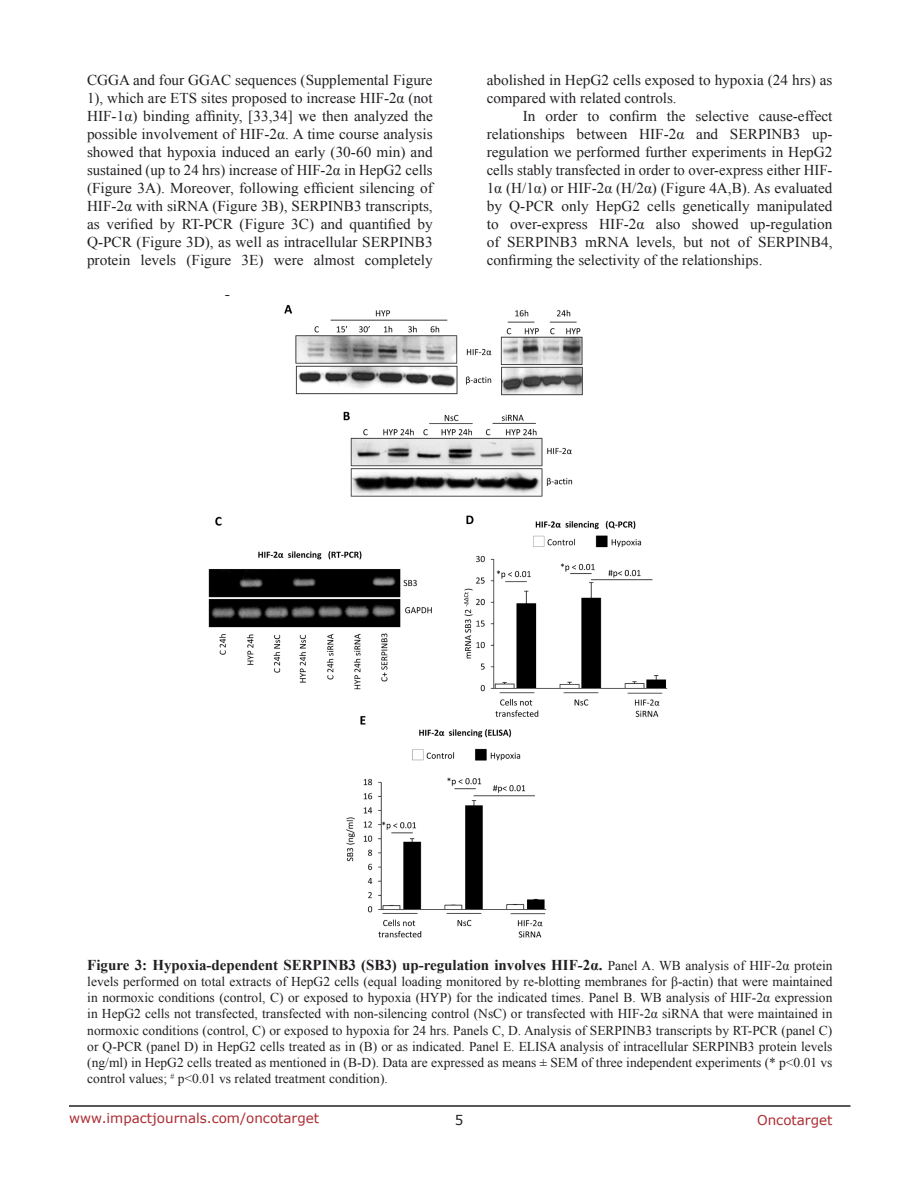
<style>
.page{position:relative;width:918px;height:1188px;background:#fff}
.page>*{position:absolute;margin:0;border:0;box-sizing:border-box;transform-origin:0 0}
.BodyText{font:15px/18px "Times New Roman";color:#221f22;text-align:justify}
.FigureText{font:700 15px "Times New Roman";color:#221f22}
.FigureText-2{font:13.5px/16.2px "Times New Roman";color:#221f22;text-align:justify}
.t1{font:13.5px "Verdana";color:#ac2b31}
.t2{font:13.5px "Verdana";color:#221f22}
.s1{font-weight:400;font-size:13.5px}
</style>
<div class="page">
<hr style="left:69px;top:1105px;width:781px;height:2px;background:#231f20">
<img style="left:208px;top:295px;width:460px;height:643px">
<p class="BodyText" style="left:87px;top:71px;width:347px">CGGA and four GGAC sequences (Supplemental Figure 1), which are ETS sites proposed to increase HIF-2α (not HIF-1α) binding affinity, [33,34] we then analyzed the possible involvement of HIF-2α. A time course analysis showed that hypoxia induced an early (30-60 min) and sustained (up to 24 hrs) increase of HIF-2α in HepG2 cells (Figure 3A). Moreover, following efficient silencing of HIF-2α with siRNA (Figure 3B), SERPINB3 transcripts, as verified by RT-PCR (Figure 3C) and quantified by Q-PCR (Figure 3D), as well as intracellular SERPINB3 protein levels (Figure 3E) were almost completely</p>
<p class="BodyText" style="left:487px;top:71px;width:347px">abolished in HepG2 cells exposed to hypoxia (24 hrs) as compared with related controls.</p>
<p class="BodyText" style="left:487px;top:107px;width:347px;text-indent:36px">In order to confirm the selective cause-effect relationships between HIF-2α and SERPINB3 up&shy;regulation we performed further experiments in HepG2 cells stably transfected in order to over-express either HIF-1α (H/1α) or HIF-2α (H/2α) (Figure 4A,B). As evaluated by Q-PCR only HepG2 cells genetically manipulated to over-express HIF-2α also showed up-regulation of SERPINB3 mRNA levels, but not of SERPINB4, confirming the selectivity of the relationships.</p>
<p class="FigureText" style="left:87px;top:954px;width:747px">Figure 3: Hypoxia-dependent SERPINB3 (SB3) up-regulation involves HIF-2α. <span class="s1">Panel A. WB analysis of HIF-2α protein</span></p>
<p class="FigureText-2" style="left:87px;top:973px;width:747px">levels performed on total extracts of HepG2 cells (equal loading monitored by re-blotting membranes for β-actin) that were maintained in normoxic conditions (control, C) or exposed to hypoxia (HYP) for the indicated times. Panel B. WB analysis of HIF-2α expression in HepG2 cells not transfected, transfected with non-silencing control (NsC) or transfected with HIF-2α siRNA that were maintained in normoxic conditions (control, C) or exposed to hypoxia for 24 hrs. Panels C, D. Analysis of SERPINB3 transcripts by RT-PCR (panel C) or Q-PCR (panel D) in HepG2 cells treated as in (B) or as indicated. Panel E. ELISA analysis of intracellular SERPINB3 protein levels (ng/ml) in HepG2 cells treated as mentioned in (B-D). Data are expressed as means ± SEM of three independent experiments (* p&lt;0.01 vs control values; <sup>#</sup> p&lt;0.01 vs related treatment condition).</p>
<p class="t1" style="left:69px;top:1109px;width:252px">www.impactjournals.com/oncotarget</p>
<p class="t2" style="left:455px;top:1111px;width:10px">5</p>
<p class="t1" style="left:757px;top:1111px;width:77px">Oncotarget</p>
</div>
